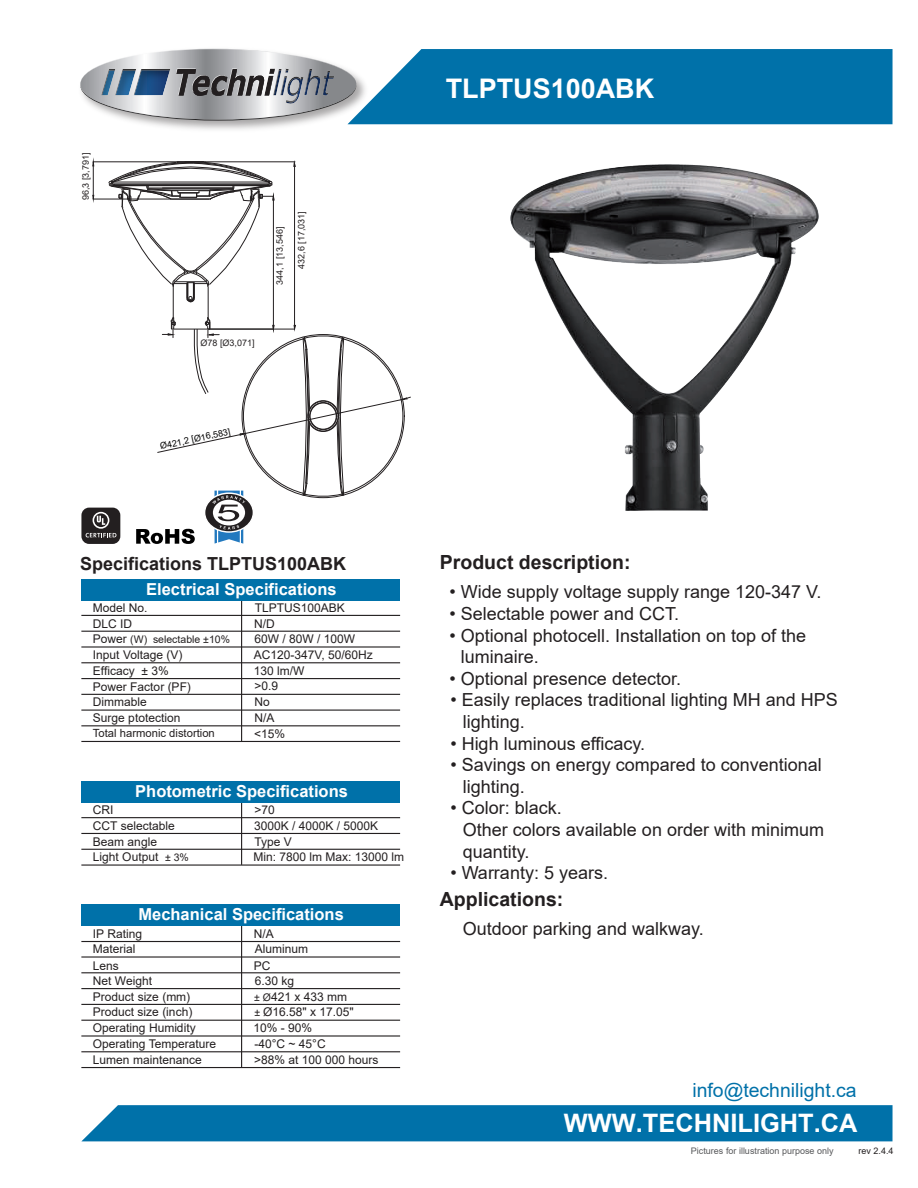
<style>
.page{position:relative;width:918px;height:1188px;background:#fff}
.page>*{position:absolute;margin:0;border:0;box-sizing:border-box;transform-origin:0 0}
.t1{font:700 27px "Arial";color:#fff}
.t2{font:700 25.35px "Arial";color:#fff}
.t3{font:700 19.5px "Arial";color:#231f20}
.t4{font:19.35px "Arial";color:#0071a9}
.t5{font:18px/21.6px "Arial";color:#231f20}
.t6{font:700 18px "Arial";color:#231f20}
.t7{font:700 16.5px "Arial";color:#fff}
.t8{font:12px/15.6px "Arial";color:#231f20}
.t9{font:11.25px "Arial";color:#231f20}
.t10{font:10.5px "Arial";color:#231f20}
.t11{font:9px "Arial";color:#231f20}
.t12{font:9px "Arial";color:#57585a}
.t13{font:9px "Arial";color:#030303}
.s1{font-size:12px}
.s2{font-size:10.5px}
</style>
<div class="page">
<div style="left:82px;top:1105px;width:811px;height:36px;background:#0071a9"></div>
<svg style="left:80px;top:49px;width:813px;height:75px"></svg>
<img style="left:511px;top:165px;width:307px;height:345px">
<hr style="left:173px;top:287px;width:1px;height:31px;background:#231f20">
<hr style="left:208px;top:287px;width:1px;height:31px;background:#231f20">
<hr style="left:294px;top:164px;width:1px;height:161px;background:#231f20">
<hr style="left:273px;top:200px;width:1px;height:125px;background:#231f20">
<svg style="left:108px;top:163px;width:166px;height:139px"></svg>
<hr style="left:93px;top:162px;width:111px;height:1px;background:#231f20">
<hr style="left:185px;top:162px;width:110px;height:1px;background:#231f20">
<hr style="left:93px;top:199px;width:117px;height:1px;background:#231f20">
<svg style="left:92px;top:161px;width:2px;height:39px"></svg>
<hr style="left:241px;top:923px;width:1px;height:145px;background:#231f20">
<hr style="left:81px;top:956px;width:319px;height:2px;background:#231f20">
<hr style="left:81px;top:941px;width:319px;height:1px;background:#231f20">
<hr style="left:81px;top:972px;width:319px;height:1px;background:#231f20">
<hr style="left:81px;top:988px;width:319px;height:1px;background:#231f20">
<hr style="left:81px;top:1004px;width:319px;height:1px;background:#231f20">
<hr style="left:81px;top:1020px;width:319px;height:1px;background:#231f20">
<hr style="left:81px;top:1035px;width:319px;height:2px;background:#231f20">
<hr style="left:81px;top:1051px;width:319px;height:1px;background:#231f20">
<hr style="left:81px;top:1067px;width:319px;height:1px;background:#231f20">
<hr style="left:241px;top:801px;width:1px;height:64px;background:#231f20">
<hr style="left:81px;top:817px;width:319px;height:1px;background:#231f20">
<hr style="left:81px;top:833px;width:319px;height:1px;background:#231f20">
<hr style="left:81px;top:849px;width:319px;height:1px;background:#231f20">
<hr style="left:81px;top:864px;width:319px;height:2px;background:#231f20">
<hr style="left:81px;top:646px;width:319px;height:2px;background:#231f20">
<hr style="left:241px;top:599px;width:1px;height:142px;background:#231f20">
<hr style="left:81px;top:615px;width:319px;height:1px;background:#231f20">
<hr style="left:81px;top:631px;width:319px;height:1px;background:#231f20">
<hr style="left:81px;top:662px;width:319px;height:1px;background:#231f20">
<hr style="left:81px;top:678px;width:319px;height:1px;background:#231f20">
<hr style="left:81px;top:694px;width:319px;height:1px;background:#231f20">
<hr style="left:81px;top:710px;width:319px;height:1px;background:#231f20">
<hr style="left:81px;top:725px;width:319px;height:1px;background:#231f20">
<hr style="left:81px;top:741px;width:319px;height:1px;background:#231f20">
<div style="left:81px;top:905px;width:319px;height:21px;background:#0071a9"></div>
<div style="left:81px;top:781px;width:319px;height:22px;background:#0071a9"></div>
<div style="left:81px;top:579px;width:319px;height:21px;background:#0071a9"></div>
<div style="left:81px;top:508px;width:39px;height:36px;background:#231f20;border-radius:8px"></div>
<svg style="left:86px;top:512px;width:30px;height:25px"></svg>
<svg style="left:136px;top:317px;width:275px;height:227px"></svg>
<p class="t11" style="left:80px;top:200px;width:49px;rotate:-90deg">96,3 [3,791]</p>
<p class="t11" style="left:201px;top:337px;width:56px">Ø78 [Ø3,071]</p>
<p class="t11" style="left:274px;top:285px;width:59px;rotate:-90deg">344,1 [13,546]</p>
<p class="t11" style="left:295px;top:269px;width:59px;rotate:-90deg">432,6 [17,031]</p>
<p class="t13" style="left:159px;top:440px;width:73px;rotate:-12deg">Ø421,2 [Ø16,583]</p>
<h1 class="t1" style="left:446px;top:69px;width:210px">TLPTUS100ABK</h1>
<h3 class="t6" style="left:80px;top:551px;width:268px">Specifications TLPTUS100ABK</h3>
<h3 class="t7" style="left:146px;top:577px;width:192px">Electrical Specifications</h3>
<p class="t8" style="left:93px;top:600px;width:56px">Model No.<br>DLC ID</p>
<p class="t10" style="left:93px;top:632px;width:139px"><span class="s1">Power</span> (W) selectable ±10%</p>
<p class="t8" style="left:93px;top:647px;width:91px">Input Voltage (V)</p>
<p class="t8" style="left:93px;top:663px;width:100px">Efficacy ± 3%<br>Power Factor (PF)</p>
<p class="t8" style="left:255px;top:600px;width:92px">TLPTUS100ABK</p>
<p class="t8" style="left:254px;top:631px;width:102px">60W / 80W / 100W</p>
<p class="t8" style="left:254px;top:663px;width:52px">130 lm/W</p>
<p class="t8" style="left:254px;top:615px;width:22px">N/D</p>
<p class="t8" style="left:254px;top:647px;width:120px">AC120-347V, 50/60Hz</p>
<p class="t8" style="left:254px;top:678px;width:25px">&gt;0.9</p>
<p class="t8" style="left:93px;top:694px;width:55px">Dimmable</p>
<p class="t8" style="left:254px;top:694px;width:17px">No</p>
<p class="t8" style="left:93px;top:710px;width:89px">Surge ptotection</p>
<p class="t8" style="left:254px;top:710px;width:22px">N/A</p>
<p class="t9" style="left:93px;top:725px;width:123px">Total harmonic distortion</p>
<p class="t8" style="left:254px;top:726px;width:33px">&lt;15%</p>
<h3 class="t7" style="left:135px;top:779px;width:214px">Photometric Specifications</h3>
<p class="t8" style="left:93px;top:802px;width:97px">CRI<br>CCT selectable<br>Beam angle<br>Light Output <span class="s2">± 3%</span></p>
<p class="t8" style="left:254px;top:802px;width:22px">&gt;70</p>
<p class="t8" style="left:253px;top:818px;width:152px">3000K / 4000K / 5000K<br>Type V<br>Min: 7800 lm Max: 13000 lm</p>
<h3 class="t7" style="left:138px;top:903px;width:207px">Mechanical Specifications</h3>
<p class="t8" style="left:93px;top:926px;width:99px">IP Rating<br>Material<br>Lens<br>Net Weight<br>Product size (mm)</p>
<p class="t8" style="left:254px;top:926px;width:95px">N/A<br>Aluminum<br>PC<br>6.30 kg<br><span class="s2">± Ø</span>421 x 433 mm</p>
<p class="t8" style="left:93px;top:1004px;width:101px">Product size (inch)</p>
<p class="t8" style="left:254px;top:1004px;width:101px"><span class="s2">±</span> Ø16.58" x 17.05"</p>
<p class="t8" style="left:93px;top:1020px;width:125px">Operating Humidity<br>Operating Temperature</p>
<p class="t8" style="left:253px;top:1020px;width:74px">10% - 90% -40°C ~ 45°C</p>
<p class="t8" style="left:93px;top:1052px;width:110px">Lumen maintenance</p>
<p class="t8" style="left:254px;top:1052px;width:126px">&gt;88% at 100 000 hours</p>
<h3 class="t3" style="left:440px;top:549px;width:192px">Product description:</h3>
<h3 class="t5" style="left:450px;top:581px;width:373px">• Wide supply voltage supply range 120-347 V.</h3>
<h3 class="t5" style="left:450px;top:603px;width:231px">• Selectable power and CCT.</h3>
<h3 class="t5" style="left:461px;top:624px;width:347px;text-indent:-11px">• Optional photocell. Installation on top of the luminaire.</h3>
<h3 class="t5" style="left:450px;top:668px;width:233px">• Optional presence detector.</h3>
<h3 class="t5" style="left:463px;top:689px;width:376px;text-indent:-13px">• Easily replaces traditional lighting MH and HPS lighting.</h3>
<h3 class="t5" style="left:450px;top:732px;width:196px">• High luminous efficacy.</h3>
<h3 class="t5" style="left:463px;top:754px;width:360px;text-indent:-13px">• Savings on energy compared to conventional lighting.</h3>
<h3 class="t5" style="left:463px;top:797px;width:363px;text-indent:-13px">• Color: black.<br>Other colors available on order with minimum quantity.</h3>
<h3 class="t5" style="left:450px;top:862px;width:159px">• Warranty: 5 years.</h3>
<h3 class="t3" style="left:440px;top:886px;width:125px">Applications:</h3>
<h3 class="t5" style="left:463px;top:918px;width:242px">Outdoor parking and walkway.</h3>
<h3 class="t4" style="left:692px;top:1077px;width:166px">info@technilight.ca</h3>
<h2 class="t2" style="left:564px;top:1105px;width:295px">WWW.TECHNILIGHT.CA</h2>
<p class="t12" style="left:691px;top:1145px;width:144px">Pictures for illustration purpose only</p>
<p class="t11" style="left:859px;top:1145px;width:37px">rev 2.4.4</p>
</div>
